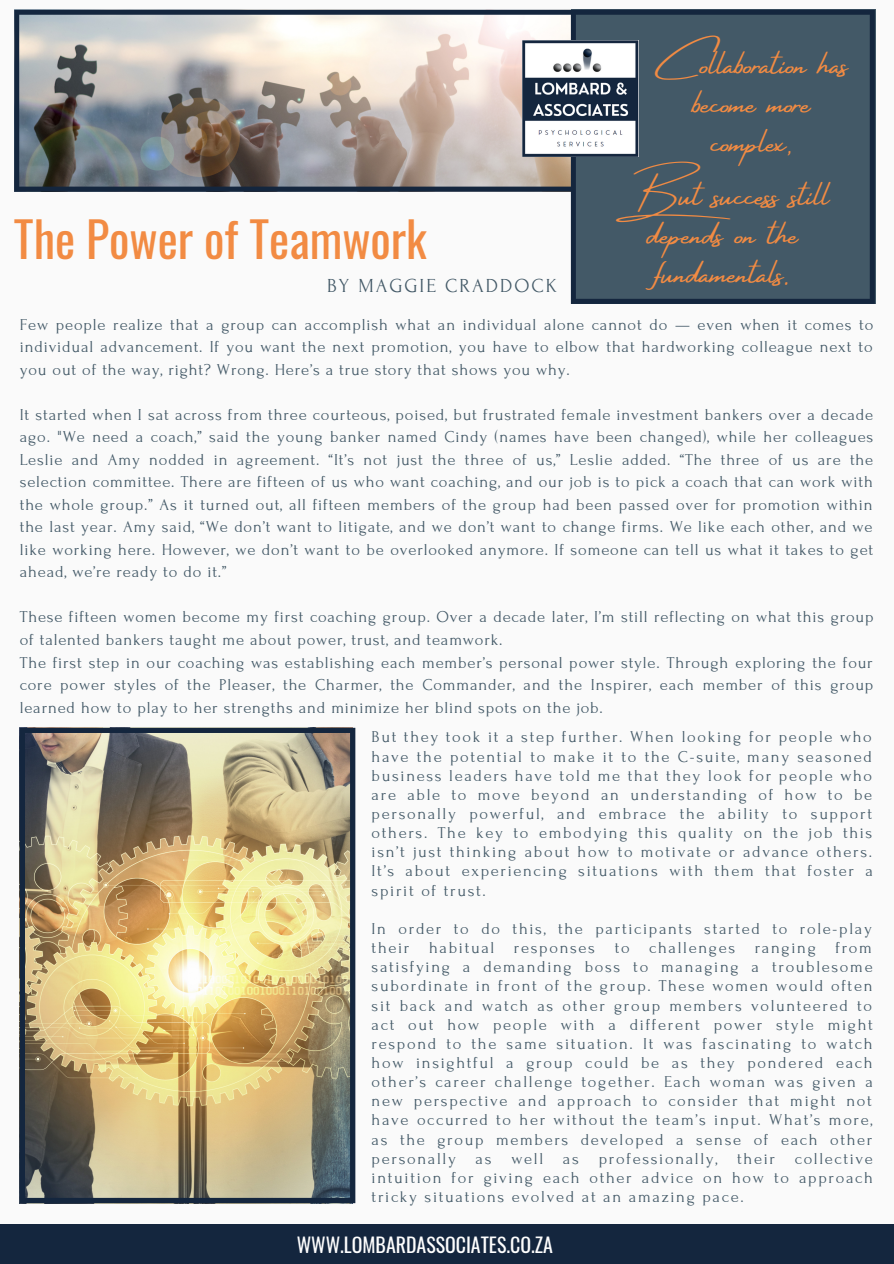
<style>
.page{position:relative;width:894px;height:1264px;background:#fff}
.page>*{position:absolute;margin:0;border:0;box-sizing:border-box;transform-origin:0 0}
.t1{font:47.85px "Oswald";color:#f28b43}
.t2{font:32.7px/38.8px "Amsterdam Four";color:#f28b43;text-align:center}
.t3{font:19.8px "Oswald";color:#fefefe}
.t4{font:19.8px "Forum";letter-spacing:.1em;color:#435967}
.t5{font:16.5px/19.2px "Forum";letter-spacing:.05em;color:#435967;text-align:justify}
</style>
<div class="page">
<div style="left:0;top:0;width:893px;height:1263px;background:#fafafa"></div>
<div style="left:0;top:1224px;width:893px;height:39px;background:#14263e"></div>
<img style="left:14px;top:10px;width:556px;height:182px">
<svg style="left:570px;top:10px;width:304px;height:294px;background:#425765"></svg>
<img style="left:522px;top:41px;width:116px;height:116px">
<img style="left:20px;top:727px;width:335px;height:476px">
<p class="t1" style="left:14px;top:201px;width:414px">The Power of Teamwork</p>
<p class="t4" style="left:327px;top:275px;width:231px">BY MAGGIE CRADDOCK</p>
<p class="t2" style="left:654px;top:46px;width:195px">Collaboration has become more complex,</p>
<p class="t2" style="left:616px;top:177px;width:215px">But success still depends on the fundamentals.</p>
<p class="t5" style="left:20px;top:313px;width:854px;line-height:22.5px">Few people realize that a group can accomplish what an individual alone cannot do — even when it comes to individual advancement. If you want the next promotion, you have to elbow that hardworking colleague next to you out of the way, right? Wrong. Here’s a true story that shows you why.</p>
<p class="t5" style="left:20px;top:403px;width:854px;line-height:22.5px">It started when I sat across from three courteous, poised, but frustrated female investment bankers over a decade ago. "We need a coach,” said the young banker named Cindy (names have been changed), while her colleagues Leslie and Amy nodded in agreement. “It’s not just the three of us,” Leslie added. “The three of us are the selection committee. There are fifteen of us who want coaching, and our job is to pick a coach that can work with the whole group.” As it turned out, all fifteen members of the group had been passed over for promotion within the last year. Amy said, “We don’t want to litigate, and we don’t want to change firms. We like each other, and we like working here. However, we don’t want to be overlooked anymore. If someone can tell us what it takes to get ahead, we’re ready to do it.”</p>
<p class="t5" style="left:20px;top:606px;width:855px;line-height:22.5px">These fifteen women become my first coaching group. Over a decade later, I’m still reflecting on what this group of talented bankers taught me about power, trust, and teamwork.</p>
<p class="t5" style="left:20px;top:651px;width:854px;line-height:22.5px">The first step in our coaching was establishing each member’s personal power style. Through exploring the four core power styles of the Pleaser, the Charmer, the Commander, and the Inspirer, each member of this group learned how to play to her strengths and minimize her blind spots on the job.</p>
<p class="t5" style="left:371px;top:727px;width:502px">But they took it a step further. When looking for people who have the potential to make it to the C-suite, many seasoned business leaders have told me that they look for people who are able to move beyond an understanding of how to be personally powerful, and embrace the ability to support others. The key to embodying this quality on the job this isn’t just thinking about how to motivate or advance others.<br>It’s about experiencing situations with them that foster a spirit of trust.</p>
<p class="t5" style="left:371px;top:919px;width:502px">In order to do this, the participants started to role-play their habitual responses to challenges ranging from satisfying a demanding boss to managing a troublesome subordinate in front of the group. These women would often sit back and watch as other group members volunteered to act out how people with a different power style might respond to the same situation. It was fascinating to watch how insightful a group could be as they pondered each other’s career challenge together. Each woman was given a new perspective and approach to consider that might not have occurred to her without the team’s input. What’s more, as the group members developed a sense of each other personally as well as professionally, their collective intuition for giving each other advice on how to approach tricky situations evolved at an amazing pace.</p>
<p class="t3" style="left:296px;top:1229px;width:257px">WWW.LOMBARDASSOCIATES.CO.ZA</p>
</div>
